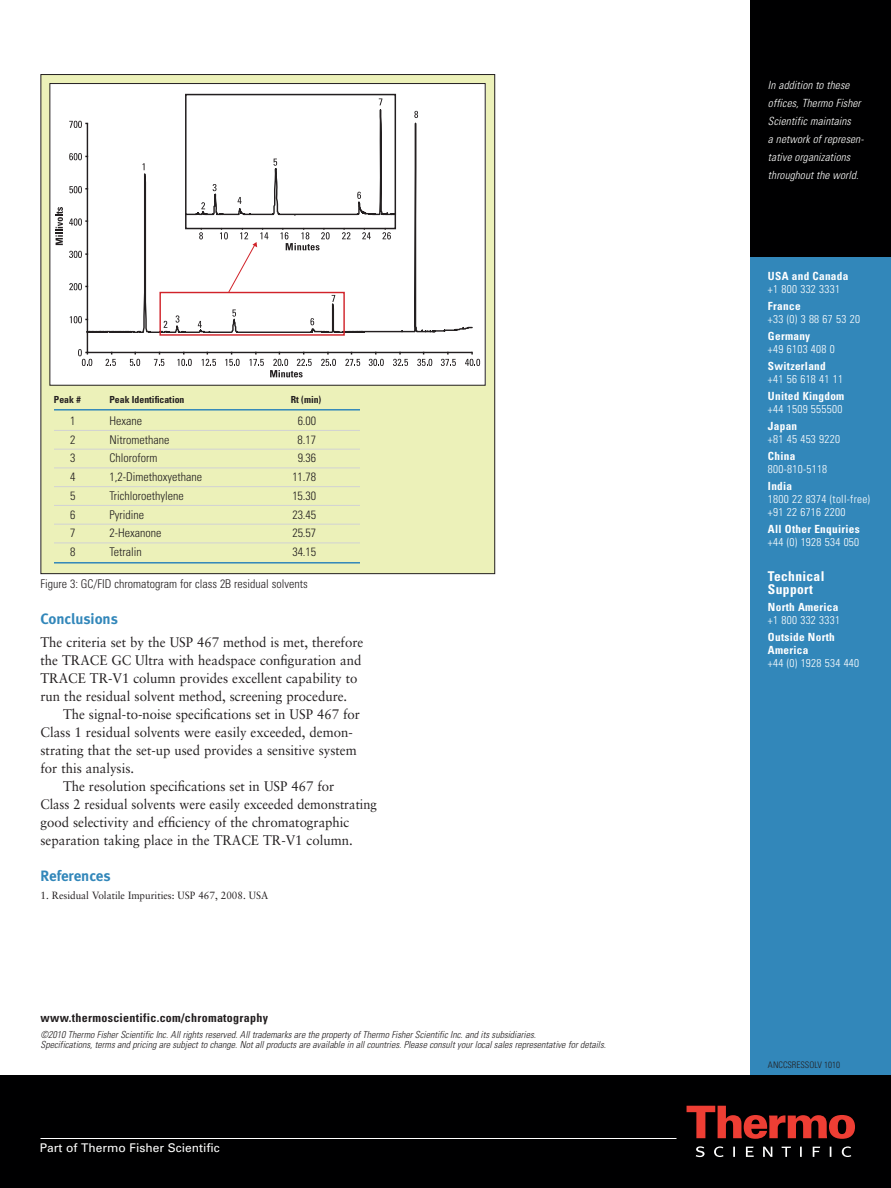
<style>
.page{position:relative;width:891px;height:1188px;background:#fff}
.page>*{position:absolute;margin:0;border:0;box-sizing:border-box;transform-origin:0 0}
.t1{font:15px "Meta Bold LF";color:#3287ba}
.t2{font:13.8px/18px "Sabon";color:#231f20;scale:.95 1}
.t3{font:13.8px "Sabon";color:#231f20;scale:.92 1}
.t4{font:700 condensed 13.5px/12.8px "Univers";letter-spacing:.025em;color:#fff}
.t5{font:300 condensed 12px "Univers";color:#231f20}
.t6{font:700 condensed 12px "Univers";letter-spacing:.025em;color:#231f20}
.t7{font:12px "Univers";color:#fff}
.t8{font:300 condensed 11.25px/12.8px "Univers";letter-spacing:.025em;color:#fff}
.t9{font:italic 300 condensed 11.25px/18px "Univers";color:#fff}
.t10{font:700 condensed 11.25px/12.8px "Univers";letter-spacing:.025em;color:#fff}
.t11{font:10.5px "Sabon";color:#231f20;scale:.95 1}
.t12{font:italic 300 condensed 9.75px/10.1px "Univers";color:#231f20}
.t13{font:700 condensed 9.75px "Univers";color:#231f20}
.t14{font:300 condensed 9px "Univers";color:#231f20}
</style>
<div class="page">
<div style="left:750px;top:257px;width:141px;height:931px;background:#3287ba"></div>
<div style="left:750px;top:0;width:141px;height:257px;background:#000001"></div>
<div style="left:0;top:1076px;width:891px;height:112px;background:#000001"></div>
<svg style="left:687px;top:1106px;width:168px;height:33px"></svg>
<svg style="left:696px;top:1146px;width:155px;height:11px"></svg>
<hr style="left:40px;top:1138px;width:636px;height:1px;background:#fff">
<div style="left:41px;top:75px;width:454px;height:499px;background:#ecf1b9"></div>
<div style="left:50px;top:84px;width:435px;height:301px;background:#fff"></div>
<svg style="left:86px;top:336px;width:387px;height:18px"></svg>
<svg style="left:105px;top:352px;width:11px;height:14px"></svg>
<svg style="left:130px;top:352px;width:10px;height:14px"></svg>
<svg style="left:154px;top:352px;width:10px;height:14px"></svg>
<svg style="left:177px;top:352px;width:15px;height:14px"></svg>
<svg style="left:202px;top:352px;width:14px;height:14px"></svg>
<svg style="left:225px;top:352px;width:15px;height:14px"></svg>
<svg style="left:250px;top:352px;width:14px;height:14px"></svg>
<svg style="left:270px;top:352px;width:42px;height:25px"></svg>
<svg style="left:321px;top:352px;width:15px;height:14px"></svg>
<svg style="left:345px;top:352px;width:15px;height:14px"></svg>
<svg style="left:369px;top:352px;width:15px;height:14px"></svg>
<svg style="left:393px;top:352px;width:15px;height:14px"></svg>
<svg style="left:417px;top:352px;width:15px;height:14px"></svg>
<svg style="left:441px;top:352px;width:15px;height:14px"></svg>
<svg style="left:465px;top:352px;width:15px;height:14px"></svg>
<svg style="left:56px;top:207px;width:7px;height:38px"></svg>
<svg style="left:78px;top:349px;width:14px;height:17px"></svg>
<svg style="left:70px;top:316px;width:16px;height:7px"></svg>
<svg style="left:69px;top:283px;width:17px;height:7px"></svg>
<svg style="left:69px;top:251px;width:17px;height:7px"></svg>
<svg style="left:69px;top:218px;width:17px;height:8px"></svg>
<svg style="left:69px;top:186px;width:17px;height:7px"></svg>
<svg style="left:69px;top:153px;width:17px;height:7px"></svg>
<svg style="left:69px;top:121px;width:17px;height:7px"></svg>
<svg style="left:86px;top:122px;width:387px;height:214px"></svg>
<svg style="left:143px;top:163px;width:2px;height:7px"></svg>
<svg style="left:164px;top:321px;width:3px;height:7px"></svg>
<svg style="left:175px;top:315px;width:4px;height:8px"></svg>
<svg style="left:198px;top:321px;width:4px;height:7px"></svg>
<svg style="left:232px;top:309px;width:4px;height:8px"></svg>
<svg style="left:310px;top:318px;width:4px;height:7px"></svg>
<svg style="left:332px;top:295px;width:3px;height:7px"></svg>
<svg style="left:414px;top:111px;width:4px;height:7px"></svg>
<div style="left:186px;top:95px;width:209px;height:134px;background:#fff"></div>
<div style="left:185px;top:94px;width:211px;height:135px;border:2px solid #231f20"></div>
<svg style="left:199px;top:229px;width:4px;height:10px"></svg>
<svg style="left:281px;top:229px;width:49px;height:21px"></svg>
<svg style="left:342px;top:229px;width:9px;height:10px"></svg>
<svg style="left:362px;top:229px;width:9px;height:10px"></svg>
<svg style="left:382px;top:229px;width:9px;height:10px"></svg>
<svg style="left:184px;top:98px;width:213px;height:120px"></svg>
<div style="left:159px;top:292px;width:186px;height:44px;border:1px solid #d1232a"></div>
<svg style="left:220px;top:229px;width:48px;height:64px"></svg>
<div style="left:50px;top:83px;width:436px;height:303px;border:1px solid #231f20"></div>
<hr style="left:54px;top:409px;width:306px;height:2px;background:#3287ba">
<hr style="left:54px;top:430px;width:306px;height:1px;background:#d1d2d4">
<hr style="left:54px;top:449px;width:306px;height:1px;background:#d1d2d4">
<hr style="left:54px;top:468px;width:306px;height:1px;background:#d1d2d4">
<hr style="left:54px;top:486px;width:306px;height:1px;background:#d1d2d4">
<hr style="left:54px;top:505px;width:306px;height:1px;background:#d1d2d4">
<hr style="left:54px;top:524px;width:306px;height:1px;background:#d1d2d4">
<hr style="left:54px;top:543px;width:306px;height:1px;background:#d1d2d4">
<hr style="left:54px;top:562px;width:306px;height:2px;background:#3287ba">
<p class="t13" style="left:54px;top:396px;width:28px">Peak #</p>
<p class="t13" style="left:110px;top:396px;width:76px">Peak Identification</p>
<p class="t13" style="left:291px;top:396px;width:32px">Rt (min)</p>
<p class="t5" style="left:70px;top:416px;width:7px">1</p>
<p class="t5" style="left:110px;top:416px;width:34px">Hexane</p>
<p class="t5" style="left:298px;top:416px;width:20px">6.00</p>
<p class="t5" style="left:70px;top:435px;width:7px">2</p>
<p class="t5" style="left:110px;top:435px;width:61px">Nitromethane</p>
<p class="t5" style="left:298px;top:435px;width:20px">8.17</p>
<p class="t5" style="left:70px;top:454px;width:7px">3</p>
<p class="t5" style="left:110px;top:454px;width:49px">Chloroform</p>
<p class="t5" style="left:298px;top:454px;width:20px">9.36</p>
<p class="t5" style="left:70px;top:472px;width:7px">4</p>
<p class="t5" style="left:110px;top:472px;width:94px">1,2-Dimethoxyethane</p>
<p class="t5" style="left:292px;top:472px;width:25px">11.78</p>
<p class="t5" style="left:70px;top:491px;width:7px">5</p>
<p class="t5" style="left:110px;top:491px;width:76px">Trichloroethylene</p>
<p class="t5" style="left:292px;top:491px;width:25px">15.30</p>
<p class="t5" style="left:70px;top:510px;width:7px">6</p>
<p class="t5" style="left:110px;top:510px;width:36px">Pyridine</p>
<p class="t5" style="left:292px;top:510px;width:25px">23.45</p>
<p class="t5" style="left:70px;top:529px;width:7px">7</p>
<p class="t5" style="left:110px;top:529px;width:53px">2-Hexanone</p>
<p class="t5" style="left:292px;top:529px;width:25px">25.57</p>
<p class="t5" style="left:70px;top:547px;width:7px">8</p>
<p class="t5" style="left:110px;top:547px;width:34px">Tetralin</p>
<p class="t5" style="left:292px;top:547px;width:25px">34.15</p>
<p class="t5" style="left:41px;top:580px;width:269px">Figure 3: GC/FID chromatogram for class 2B residual solvents</p>
<p class="t1" style="left:40px;top:613px;width:79px">Conclusions</p>
<p class="t2" style="left:41px;top:634px;width:341px">The criteria set by the USP 467 method is met, therefore the TRACE GC Ultra with headspace configuration and TRACE TR-V1 column provides excellent capability to run the residual solvent method, screening procedure.</p>
<p class="t2" style="left:63px;top:706px;width:314px">The signal-to-noise specifications set in USP 467 for</p>
<p class="t2" style="left:41px;top:724px;width:330px">Class 1 residual solvents were easily exceeded, demon-</p>
<p class="t2" style="left:41px;top:742px;width:334px">strating that the set-up used provides a sensitive system</p>
<p class="t2" style="left:41px;top:760px;width:100px">for this analysis.</p>
<p class="t2" style="left:63px;top:778px;width:287px">The resolution specifications set in USP 467 for</p>
<p class="t3" style="left:41px;top:798px;width:367px">Class 2 residual solvents were easily exceeded demonstrating</p>
<p class="t2" style="left:41px;top:814px;width:327px">good selectivity and efficiency of the chromatographic</p>
<p class="t2" style="left:41px;top:832px;width:330px">separation taking place in the TRACE TR-V1 column.</p>
<p class="t1" style="left:40px;top:870px;width:72px">References</p>
<p class="t11" style="left:41px;top:891px;width:241px">1. Residual Volatile Impurities: USP 467, 2008. USA</p>
<p class="t6" style="left:40px;top:1013px;width:229px">www.thermoscientific.com/chromatography</p>
<p class="t12" style="left:40px;top:1030px;width:569px">©2010 Thermo FisherScientific Inc.Allrights reserved.Alltrademarks are the property ofThermo FisherScientific Inc.and its subsidiaries.<br>Specifications,terms and pricing are subjectto change.Notallproducts are available in allcountries.Please consultyourlocalsales representative fordetails.</p>
<p class="t7" style="left:40px;top:1144px;width:181px">Part of Thermo Fisher Scientific</p>
<p class="t9" style="left:768px;top:77px;width:99px">In addition to these offices, Thermo Fisher<br>Scientific maintains<br>a network of represen - tative organizations throughout the world.</p>
<p class="t10" style="left:768px;top:271px;width:82px">USA and Canada</p>
<p class="t8" style="left:768px;top:284px;width:74px">+1 800 332 3331</p>
<p class="t10" style="left:768px;top:301px;width:34px">France</p>
<p class="t8" style="left:768px;top:314px;width:94px">+33 (0) 3 88 67 53 20</p>
<p class="t10" style="left:768px;top:331px;width:44px">Germany</p>
<p class="t8" style="left:768px;top:344px;width:68px">+49 6103 408 0</p>
<p class="t10" style="left:768px;top:361px;width:59px">Switzerland</p>
<p class="t8" style="left:768px;top:374px;width:77px">+41 56 618 41 11</p>
<p class="t10" style="left:768px;top:391px;width:78px">United Kingdom</p>
<p class="t8" style="left:768px;top:404px;width:76px">+44 1509 555500</p>
<p class="t10" style="left:768px;top:421px;width:31px">Japan</p>
<p class="t8" style="left:768px;top:434px;width:74px">+81 45 453 9220</p>
<p class="t10" style="left:768px;top:451px;width:29px">China</p>
<p class="t8" style="left:768px;top:464px;width:61px">800-810-5118</p>
<p class="t10" style="left:768px;top:481px;width:26px">India</p>
<p class="t8" style="left:768px;top:494px;width:104px">1800 22 8374 (toll-free) +91 22 6716 2200</p>
<p class="t10" style="left:768px;top:524px;width:93px">All Other Enquiries</p>
<p class="t8" style="left:768px;top:537px;width:93px">+44 (0) 1928 534 050</p>
<p class="t4" style="left:768px;top:571px;width:58px">Technical<br>Support</p>
<p class="t10" style="left:768px;top:602px;width:72px">North America</p>
<p class="t8" style="left:768px;top:615px;width:74px">+1 800 332 3331</p>
<p class="t10" style="left:768px;top:632px;width:68px">Outside North<br>America</p>
<p class="t8" style="left:768px;top:657px;width:93px">+44 (0) 1928 534 440</p>
<p class="t14" style="left:768px;top:1062px;width:74px">ANCCSRESSOLV 1010</p>
</div>
